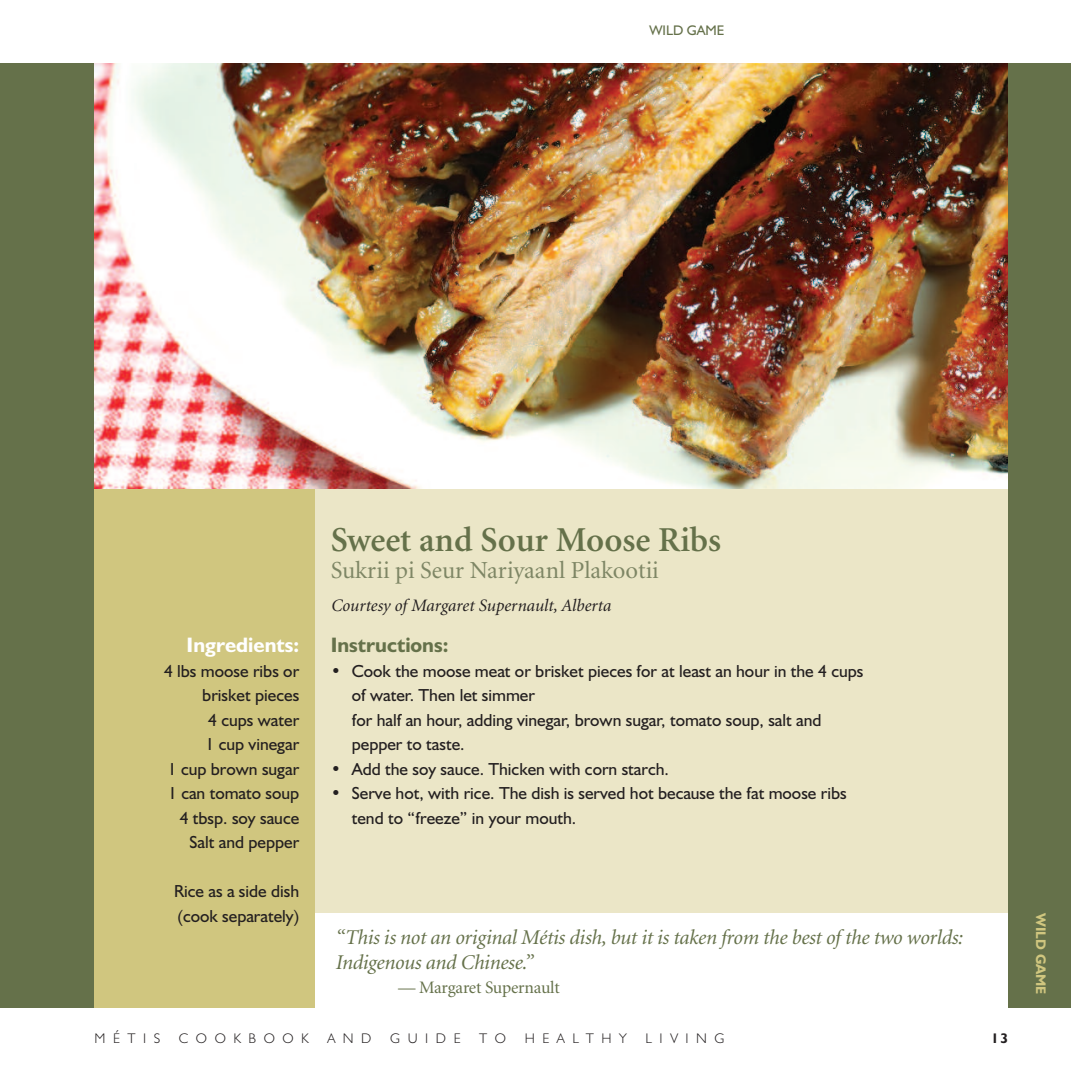
<style>
.page{position:relative;width:1071px;height:1071px;background:#fff}
.page>*{position:absolute;margin:0;border:0;box-sizing:border-box;transform-origin:0 0}
.t1{font:600 35px "Minion";color:#65714a}
.t2{font:24.5px "Minion";color:#7e8665}
.t3{font:italic 21px/24.5px "Minion";letter-spacing:-.015em;color:#65714a}
.t4{font:700 21px "Humanist 521 BT";color:#65714a}
.t5{font:700 21px "Humanist 521 BT";color:#fff}
.t6{font:17.5px/24.5px "Humanist 521 BT";color:#231f20}
.t7{font:italic 17.5px "Minion";color:#231f20}
.t8{font:17.5px "Minion";letter-spacing:-.015em;color:#65714a}
.t9{font:300 14px "Humanist 521 BT";letter-spacing:.54em;color:#231f20}
.t10{font:700 14px "Humanist 521 BT";color:#d0c67f}
.t11{font:14px "Humanist 521 BT";color:#65714a}
.t12{font:700 14px "Humanist 521 BT";color:#231f20}
</style>
<div class="page">
<div style="left:0;top:63px;width:1071px;height:945px;background:#65714a"></div>
<div style="left:94px;top:63px;width:914px;height:945px;background:#ebe6c7"></div>
<div style="left:94px;top:488px;width:221px;height:520px;background:#d0c67f"></div>
<img style="left:94px;top:63px;width:914px;height:425px">
<div style="left:315px;top:914px;width:693px;height:103px;background:#fff"></div>
<p class="t11" style="left:650px;top:25px;width:76px">WILD GAME</p>
<p class="t5" style="left:187px;top:638px;width:114px">Ingredients:</p>
<p class="t6" style="left:164px;top:660px;width:137px;text-align:right">4 lbs moose ribs or brisket pieces<br>4 cups water<br>1 cup vinegar<br>1 cup brown sugar<br>1 can tomato soup<br>4 tbsp. soy sauce<br>Salt and pepper</p>
<p class="t6" style="left:174px;top:881px;width:126px">Rice as a side dish (cook separately)</p>
<h1 class="t1" style="left:331px;top:526px;width:392px">Sweet and Sour Moose Ribs</h1>
<h2 class="t2" style="left:331px;top:560px;width:330px">Sukrii pi Seur Nariyaanl Plakootii</h2>
<p class="t7" style="left:331px;top:598px;width:282px">Courtesy of Margaret Supernault, Alberta</p>
<p class="t4" style="left:331px;top:638px;width:119px">Instructions:</p>
<p class="t6" style="left:352px;top:660px;width:513px;text-indent:-21px">• Cook the moose meat or brisket pieces for at least an hour in the 4 cups of water. Then let simmer<br>for half an hour, adding vinegar, brown sugar, tomato soup, salt and pepper to taste.</p>
<p class="t6" style="left:331px;top:758px;width:340px">• Add the soy sauce. Thicken with corn starch.</p>
<p class="t6" style="left:352px;top:783px;width:496px;text-indent:-21px">• Serve hot, with rice. The dish is served hot because the fat moose ribs tend to “freeze” in your mouth.</p>
<p class="t3" style="left:335px;top:927px;width:629px">“This is not an original Métis dish, but it is taken from the best of the two worlds:<br>Indigenous and Chinese.”</p>
<p class="t8" style="left:398px;top:981px;width:163px">— Margaret Supernault</p>
<p class="t9" style="left:94px;top:1033px;width:67px">MÉTIS</p>
<p class="t9" style="left:179px;top:1033px;width:131px">COOKBOOK</p>
<p class="t9" style="left:327px;top:1033px;width:46px">AND</p>
<p class="t9" style="left:390px;top:1033px;width:72px">GUIDE</p>
<p class="t9" style="left:479px;top:1033px;width:28px">T O</p>
<p class="t9" style="left:525px;top:1033px;width:104px">HEALTHY</p>
<p class="t9" style="left:645px;top:1033px;width:81px">LIVING</p>
<p class="t12" style="left:991px;top:1033px;width:18px">13</p>
<p class="t10" style="left:1046px;top:913px;width:83px;rotate:90deg">WILD GAME</p>
</div>
